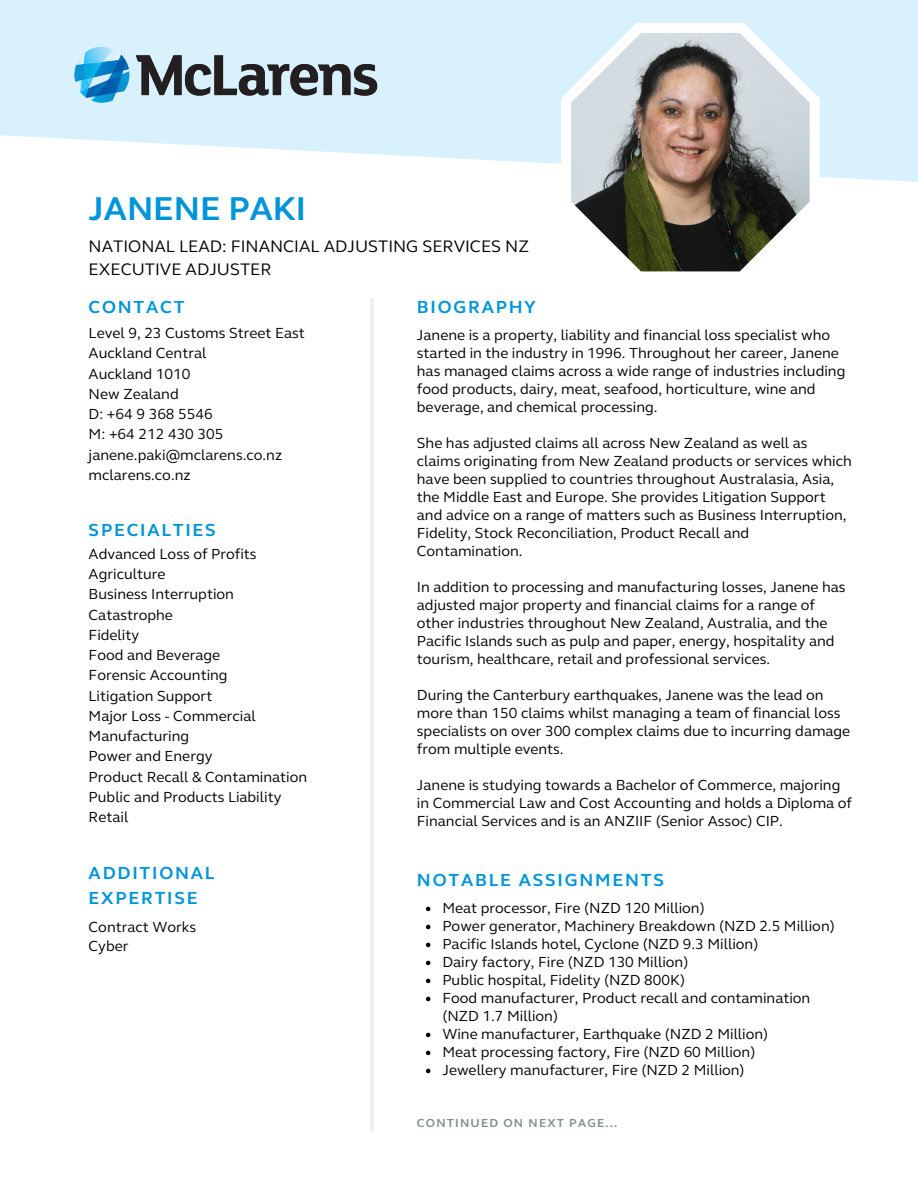
<style>
.page{position:relative;width:918px;height:1188px;background:#fff}
.page>*{position:absolute;margin:0;border:0;box-sizing:border-box;transform-origin:0 0}
.t1{font:700 33.9px "FS Elliot";color:#0095da}
.t2{font:700 18px/24.8px "FS Elliot";letter-spacing:.1em;color:#0095da}
.t3{font:17.1px/23.7px "FS Elliot";color:#000}
.t4{font:15px/20.2px "FS Elliot";color:#000}
.t5{font:700 12px "FS Elliot";letter-spacing:.1em;color:#848f8e}
</style>
<div class="page">
<hr style="left:370px;top:298px;width:3px;height:832px;background:#eff0f2">
<svg style="left:561px;top:23px;width:259px;height:249px"></svg>
<img style="left:571px;top:33px;width:239px;height:238px">
<svg style="left:426px;top:907px;width:4px;height:4px"></svg>
<svg style="left:426px;top:925px;width:4px;height:4px"></svg>
<svg style="left:426px;top:943px;width:4px;height:4px"></svg>
<svg style="left:426px;top:961px;width:4px;height:4px"></svg>
<svg style="left:426px;top:979px;width:4px;height:4px"></svg>
<svg style="left:426px;top:997px;width:4px;height:4px"></svg>
<svg style="left:426px;top:1033px;width:4px;height:4px"></svg>
<svg style="left:426px;top:1051px;width:4px;height:4px"></svg>
<svg style="left:426px;top:1069px;width:4px;height:4px"></svg>
<img style="left:54px;top:23px;width:344px;height:103px">
<p class="t1" style="left:89px;top:189px;width:219px">JANENE PAKI</p>
<p class="t3" style="left:89px;top:234px;width:442px">NATIONAL LEAD: FINANCIAL ADJUSTING SERVICES NZ<br>EXECUTIVE ADJUSTER</p>
<p class="t2" style="left:89px;top:295px;width:97px">CONTACT</p>
<p class="t4" style="left:89px;top:323px;width:218px">Level 9, 23 Customs Street East<br>Auckland Central<br>Auckland 1010<br>New Zealand<br>D: +64 9 368 5546<br>M: +64 212 430 305 janene.paki@mclarens.co.nz mclarens.co.nz</p>
<p class="t2" style="left:89px;top:518px;width:129px">SPECIALTIES</p>
<p class="t4" style="left:89px;top:544px;width:220px">Advanced Loss of Profits<br>Agriculture<br>Business Interruption<br>Catastrophe<br>Fidelity<br>Food and Beverage<br>Forensic Accounting<br>Litigation Support<br>Major Loss - Commercial<br>Manufacturing<br>Power and Energy<br>Product Recall &amp; Contamination<br>Public and Products Liability<br>Retail</p>
<h4 class="t2" style="left:89px;top:861px;width:127px">ADDITIONAL<br>EXPERTISE</h4>
<h4 class="t4" style="left:89px;top:917px;width:109px;line-height:19.2px">Contract Works<br>Cyber</h4>
<h2 class="t2" style="left:417px;top:295px;width:120px">BIOGRAPHY</h2>
<p class="t4" style="left:417px;top:327px;width:430px;line-height:18px">Janene is a property, liability and financial loss specialist who started in the industry in 1996. Throughout her career, Janene has managed claims across a wide range of industries including food products, dairy, meat, seafood, horticulture, wine and beverage, and chemical processing.</p>
<h1 class="t4" style="left:417px;top:435px;width:436px;line-height:18px">She has adjusted claims all across New Zealand as well as claims originating from New Zealand products or services which have been supplied to countries throughout Australasia, Asia, the Middle East and Europe. She provides Litigation Support and advice on a range of matters such as Business Interruption, Fidelity, Stock Reconciliation, Product Recall and Contamination.</h1>
<h3 class="t4" style="left:417px;top:579px;width:430px;line-height:18px">In addition to processing and manufacturing losses, Janene has adjusted major property and financial claims for a range of other industries throughout New Zealand, Australia, and the Pacific Islands such as pulp and paper, energy, hospitality and tourism, healthcare, retail and professional services.</h3>
<h2 class="t4" style="left:417px;top:687px;width:435px;line-height:18px">During the Canterbury earthquakes, Janene was the lead on more than 150 claims whilst managing a team of financial loss specialists on over 300 complex claims due to incurring damage from multiple events.</h2>
<h4 class="t4" style="left:417px;top:777px;width:437px;line-height:18px">Janene is studying towards a Bachelor of Commerce, majoring in Commercial Law and Cost Accounting and holds a Diploma of<br>Financial Services and is an ANZIIF (Senior Assoc) CIP.</h4>
<p class="t2" style="left:417px;top:868px;width:248px">NOTABLE ASSIGNMENTS</p>
<h4 class="t4" style="left:442px;top:898px;width:264px">Meat processor, Fire (NZD 120 Million)</h4>
<h4 class="t4" style="left:442px;top:916px;width:394px">Power generator, Machinery Breakdown (NZD 2.5 Million)</h4>
<h4 class="t4" style="left:442px;top:934px;width:318px">Pacific Islands hotel, Cyclone (NZD 9.3 Million)</h4>
<h2 class="t4" style="left:442px;top:952px;width:248px">Dairy factory, Fire (NZD 130 Million)</h2>
<h4 class="t4" style="left:442px;top:970px;width:244px">Public hospital, Fidelity (NZD 800K)</h4>
<h2 class="t4" style="left:442px;top:990px;width:369px;line-height:18px">Food manufacturer, Product recall and contamination (NZD 1.7 Million)</h2>
<h4 class="t4" style="left:442px;top:1024px;width:327px">Wine manufacturer, Earthquake (NZD 2 Million)</h4>
<h2 class="t4" style="left:442px;top:1042px;width:315px">Meat processing factory, Fire (NZD 60 Million)</h2>
<p class="t4" style="left:442px;top:1060px;width:304px">Jewellery manufacturer, Fire (NZD 2 Million)</p>
<p class="t5" style="left:417px;top:1115px;width:202px">CONTINUED ON NEXT PAGE...</p>
</div>
